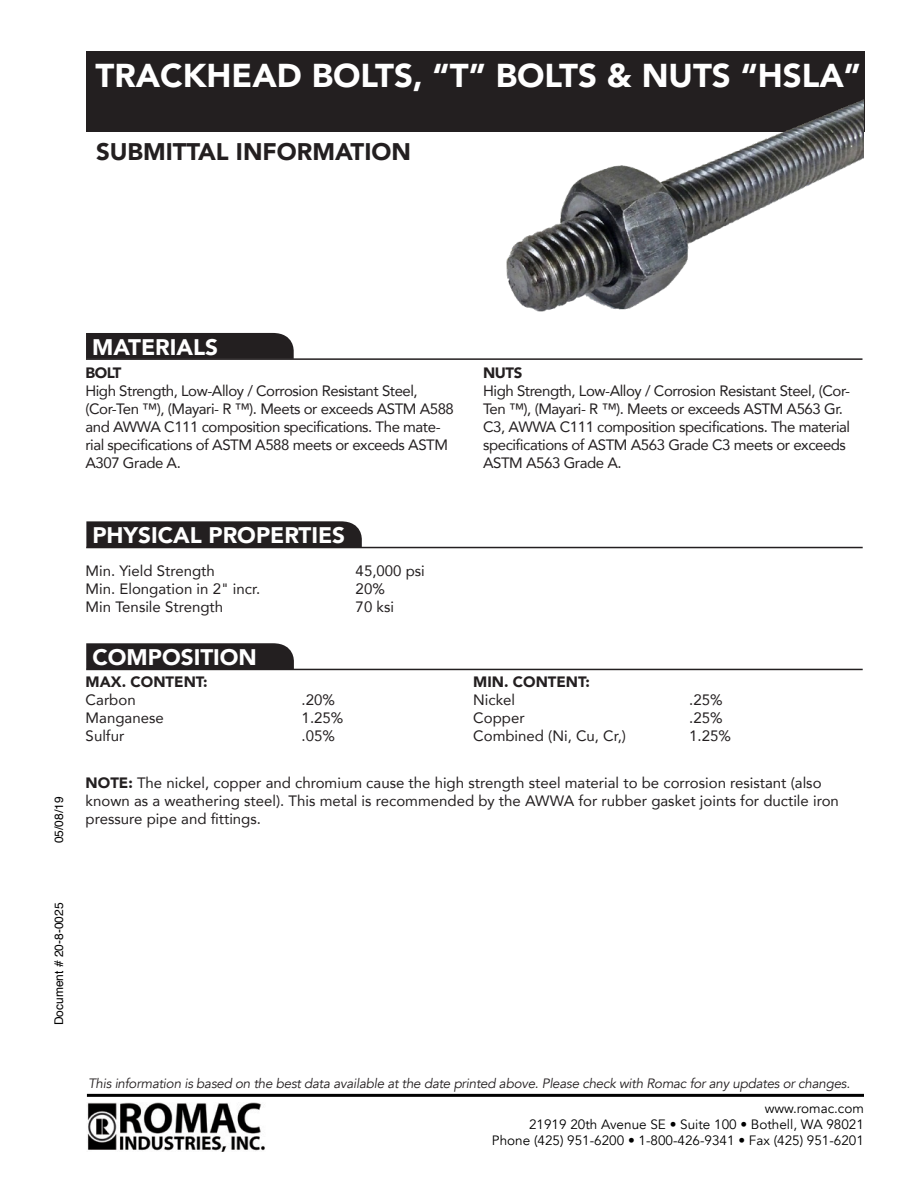
<style>
.page{position:relative;width:918px;height:1188px;background:#fff}
.page>*{position:absolute;margin:0;border:0;box-sizing:border-box;transform-origin:0 0}
.t1{font:900 33px "Avenir";color:#fff}
.t2{font:900 24px "Avenir";color:#231f20}
.t3{font:900 22.5px "Avenir";color:#fff}
.Body_text{font:15px/18px "Avenir";letter-spacing:-.03em;color:#231f20}
.Body_text-2{font:15px/18px "Avenir";color:#231f20}
.Body_text-3{font:900 15px/18px "Avenir";color:#231f20}
.t4{font:italic 13.5px "Avenir";letter-spacing:-.02em;color:#231f20}
.t5{font:13.5px/16.2px "Avenir";color:#000;text-align:right}
.t6{font:12px "Helvetica";color:#000}
.s1{font-weight:900}
.s2{font-weight:400}
</style>
<div class="page">
<hr style="left:87px;top:1094px;width:777px;height:3px;background:#000">
<img style="left:87px;top:1102px;width:178px;height:49px">
<div style="left:86px;top:51px;width:779px;height:81px;background:#231f20"></div>
<div style="left:86px;top:643px;width:209px;height:26px;background:#231f20"></div>
<hr style="left:86px;top:669px;width:777px;height:1px;background:#231f20">
<div style="left:86px;top:521px;width:277px;height:26px;background:#231f20"></div>
<hr style="left:86px;top:547px;width:777px;height:1px;background:#231f20">
<div style="left:86px;top:333px;width:208px;height:25px;background:#231f20"></div>
<hr style="left:86px;top:358px;width:776px;height:2px;background:#231f20">
<img style="left:506px;top:99px;width:358px;height:213px">
<p class="t1" style="left:95px;top:47px;width:767px">TRACKHEAD BOLTS, “T” BOLTS &amp; NUTS “HSLA”</p>
<h2 class="t2" style="left:96px;top:131px;width:317px">SUBMITTAL INFORMATION</h2>
<p class="t3" style="left:92px;top:328px;width:127px">MATERIALS</p>
<p class="Body_text" style="left:85px;top:363px;width:370px"><span class="s1">BOLT<br></span>High Strength, Low-Alloy / Corrosion Resistant Steel, (Cor-Ten ™), (Mayari- R ™). Meets or exceeds ASTM A588 and AWWA C111 composition specifications. The mate&shy;rial specifications of ASTM A588 meets or exceeds ASTM A307 Grade A.</p>
<p class="Body_text" style="left:483px;top:363px;width:368px"><span class="s1">NUTS<br></span>High Strength, Low-Alloy / Corrosion Resistant Steel, (Cor-Ten ™), (Mayari- R ™). Meets or exceeds ASTM A563 Gr.<br>C3, AWWA C111 composition specifications. The material specifications of ASTM A563 Grade C3 meets or exceeds ASTM A563 Grade A.</p>
<p class="t6" style="left:50px;top:843px;width:48px;rotate:-90deg">05/08/19</p>
<p class="t3" style="left:92px;top:516px;width:254px">PHYSICAL PROPERTIES</p>
<p class="Body_text-2" style="left:86px;top:561px;width:131px">Min. Yield Strength</p>
<p class="Body_text" style="left:356px;top:561px;width:71px">45,000 psi</p>
<p class="Body_text-2" style="left:86px;top:579px;width:176px">Min. Elongation in 2" incr.</p>
<p class="Body_text" style="left:356px;top:579px;width:31px">20%</p>
<p class="Body_text-2" style="left:86px;top:597px;width:139px">Min Tensile Strength</p>
<p class="Body_text" style="left:356px;top:597px;width:40px">70 ksi</p>
<p class="t3" style="left:93px;top:638px;width:166px">COMPOSITION</p>
<p class="Body_text-3" style="left:86px;top:672px;width:124px">MAX. CONTENT:<br><span class="s2">Carbon</span></p>
<p class="Body_text" style="left:302px;top:690px;width:35px">.20%</p>
<p class="Body_text-3" style="left:473px;top:672px;width:118px">MIN. CONTENT:<br><span class="s2">Nickel</span></p>
<p class="Body_text" style="left:689px;top:690px;width:35px">.25%</p>
<p class="Body_text-2" style="left:86px;top:708px;width:80px">Manganese</p>
<p class="Body_text" style="left:302px;top:708px;width:43px">1.25%</p>
<p class="Body_text" style="left:86px;top:726px;width:40px">Sulfur</p>
<p class="Body_text" style="left:302px;top:726px;width:35px">.05%</p>
<p class="Body_text" style="left:473px;top:708px;width:53px">Copper</p>
<p class="Body_text" style="left:689px;top:708px;width:35px">.25%</p>
<p class="Body_text-2" style="left:473px;top:726px;width:154px">Combined (Ni, Cu, Cr,)</p>
<p class="Body_text" style="left:689px;top:726px;width:43px">1.25%</p>
<p class="Body_text-2" style="left:86px;top:773px;width:755px"><span class="s1">NOTE:</span> The nickel, copper and chromium cause the high strength steel material to be corrosion resistant (also known as a weathering steel). This metal is recommended by the AWWA for rubber gasket joints for ductile iron pressure pipe and fittings.</p>
<p class="t6" style="left:50px;top:1025px;width:124px;rotate:-90deg">Document # 20-8-0025</p>
<p class="t4" style="left:88px;top:1075px;width:764px">This information is based on the best data available at the date printed above. Please check with Romac for any updates or changes.</p>
<p class="t5" style="left:492px;top:1100px;width:374px">www.romac.com<br>21919 20th Avenue SE • Suite 100 • Bothell, WA 98021<br>Phone (425) 951-6200 • 1-800-426-9341 • Fax (425) 951-6201</p>
</div>
